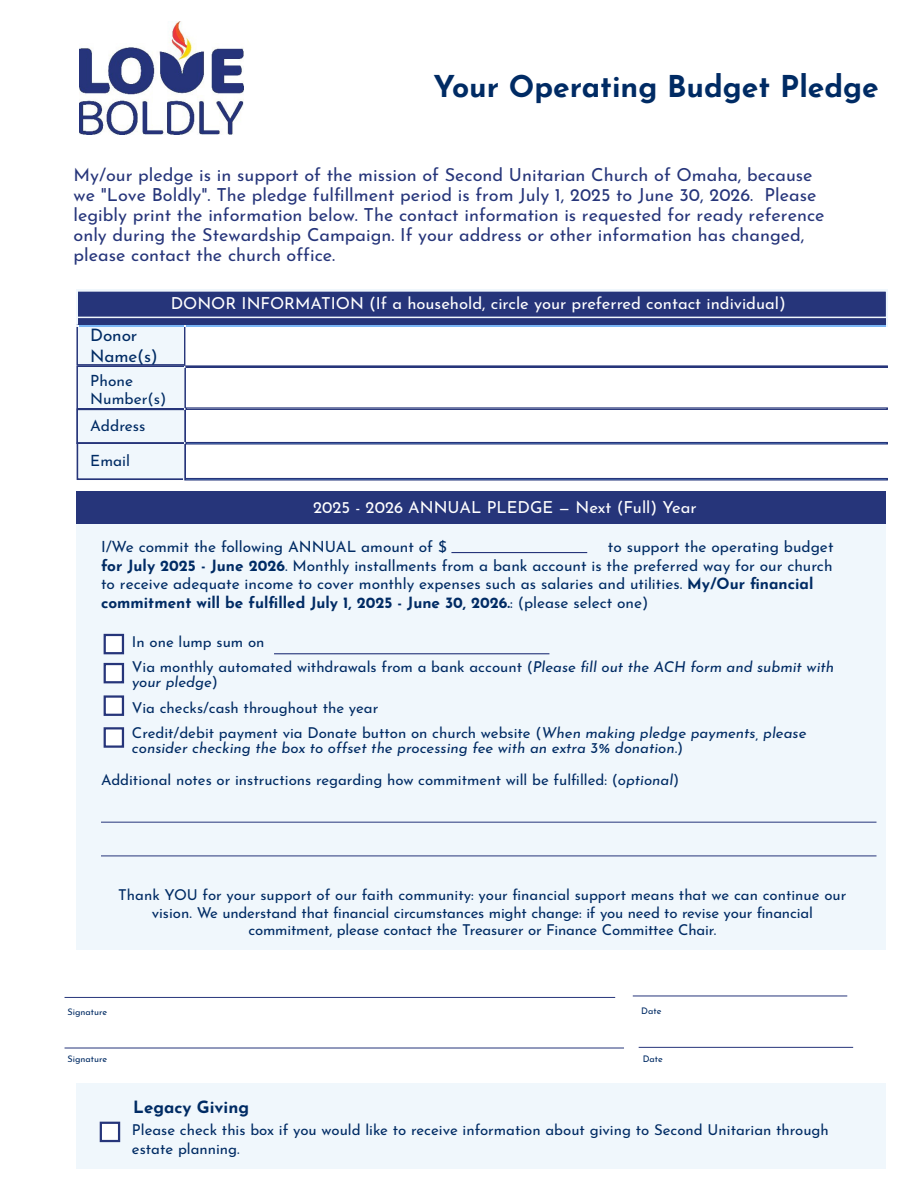
<style>
.page{position:relative;width:918px;height:1188px;background:#fff}
.page>*{position:absolute;margin:0;border:0;box-sizing:border-box;transform-origin:0 0}
.t1{font:700 30px "Josefin Sans";color:#002b64}
.t2{font:18px/20.2px "Josefin Sans";color:#26357a}
.t3{font:17.25px/20.5px "Josefin Sans";letter-spacing:-.01em;color:#002b64}
.t4{font:700 16.8px "Josefin Sans";color:#002b64}
.t5{font:16.5px "Josefin Sans";color:#fff}
.t6{font:15.45px/18.6px "Josefin Sans";color:#002b64}
.t7{font:15px/25.5px "Josefin Sans";color:#002b64}
.t8{font:italic 15px/31.5px "Josefin Sans";color:#002b64;text-align:right}
.t9{font:9.15px "Josefin Sans";color:#002b64}
.s1{font-weight:700}
.s2{font-style:italic}
.s3{font-style:normal}
</style>
<div class="page">
<div style="left:76px;top:491px;width:810px;height:34px;background:#26357a"></div>
<div style="left:76px;top:525px;width:810px;height:425px;background:#f0f7fc"></div>
<hr style="left:101px;top:822px;width:776px;height:1px;background:#26357a">
<hr style="left:101px;top:856px;width:776px;height:1px;background:#26357a">
<div style="left:76px;top:291px;width:811px;height:34px;background:linear-gradient(to right,#26357a,#26357a)"></div>
<div style="left:77px;top:291px;width:810px;height:26px;background:#26357a"></div>
<div style="left:76px;top:290px;width:811px;height:28px;border:2px solid #f0f7fc"></div>
<hr style="left:78px;top:289px;width:809px;height:2px;background:#f0f7fc">
<hr style="left:76px;top:291px;width:2px;height:34px;background:#f0f7fc">
<hr style="left:887px;top:291px;width:1px;height:34px;background:#f0f7fc">
<div style="left:77px;top:325px;width:108px;height:40px;background:#f0f7fc"></div>
<div style="left:77px;top:325px;width:108px;height:40px;border:1px solid #26357a"></div>
<div style="left:77px;top:409px;width:108px;height:34px;background:#f0f7fc"></div>
<div style="left:76px;top:409px;width:110px;height:35px;border:2px solid #26357a"></div>
<hr style="left:79px;top:325px;width:106px;height:2px;background:#7ab6f4">
<hr style="left:186px;top:325px;width:701px;height:2px;background:#7ab6f4">
<div style="left:77px;top:366px;width:108px;height:43px;background:#f0f7fc"></div>
<div style="left:77px;top:366px;width:109px;height:43px;border:1px solid #26357a"></div>
<div style="left:185px;top:365px;width:703px;height:3px;border:1px solid #26357a"></div>
<div style="left:77px;top:443px;width:108px;height:36px;background:#f0f7fc"></div>
<div style="left:77px;top:442px;width:109px;height:38px;border:2px solid #26357a"></div>
<div style="left:185px;top:407px;width:703px;height:3px;border:1px solid #26357a"></div>
<div style="left:185px;top:442px;width:703px;height:3px;border:1px solid #26357a"></div>
<div style="left:184px;top:478px;width:704px;height:3px;border:1px solid #26357a"></div>
<hr style="left:65px;top:997px;width:550px;height:1px;background:#26357a">
<hr style="left:633px;top:996px;width:214px;height:1px;background:#26357a">
<hr style="left:65px;top:1048px;width:559px;height:1px;background:#26357a">
<hr style="left:639px;top:1047px;width:214px;height:1px;background:#26357a">
<img style="left:79px;top:21px;width:165px;height:113px">
<div style="left:76px;top:1084px;width:810px;height:85px;background:#f0f7fc"></div>
<div style="left:101px;top:1123px;width:18px;height:18px;background:#fff"></div>
<div style="left:100px;top:1122px;width:20px;height:20px;border:2px solid #26357a"></div>
<div style="left:105px;top:635px;width:18px;height:18px;background:#fff"></div>
<div style="left:104px;top:634px;width:20px;height:20px;border:2px solid #26357a"></div>
<div style="left:105px;top:664px;width:18px;height:18px;background:#fff"></div>
<div style="left:104px;top:663px;width:20px;height:20px;border:2px solid #26357a"></div>
<div style="left:105px;top:697px;width:18px;height:18px;background:#fff"></div>
<div style="left:104px;top:695px;width:20px;height:21px;border:2px solid #26357a"></div>
<div style="left:105px;top:728px;width:18px;height:19px;background:#fff"></div>
<div style="left:104px;top:727px;width:20px;height:21px;border:2px solid #26357a"></div>
<hr style="left:274px;top:653px;width:275px;height:1px;background:#26357a">
<hr style="left:451px;top:552px;width:136px;height:1px;background:#26357a">
<h1 class="t1" style="left:434px;top:60px;width:447px">Your Operating Budget Pledge</h1>
<p class="t2" style="left:74px;top:162px;width:752px">My/our pledge is in support of the mission of Second Unitarian Church of Omaha, because we "Love Boldly". The pledge fulfillment period is from July 1, 2025 to June 30, 2026. Please legibly print the information below. The contact information is requested for ready reference only during the Stewardship Campaign. If your address or other information has changed, please contact the church office.</p>
<p class="t5" style="left:171px;top:290px;width:617px">DONOR INFORMATION (If a household, circle your preferred contact individual)</p>
<p class="t3" style="left:90px;top:323px;width:69px">Donor<br>Name(s)</p>
<p class="t6" style="left:90px;top:369px;width:78px">Phone<br>Number(s)</p>
<p class="t6" style="left:90px;top:414px;width:57px">Address</p>
<p class="t6" style="left:90px;top:449px;width:41px">Email</p>
<p class="t5" style="left:313px;top:493px;width:385px">2025 - 2026 ANNUAL PLEDGE — Next (Full) Year</p>
<p class="t6" style="left:101px;top:536px;width:347px">I/We commit the following ANNUAL amount of $</p>
<p class="t6" style="left:101px;top:536px;width:734px;text-indent:507px">to support the operating budget <span class="s1">for July 2025 - June 2026</span>. Monthly installments from a bank account is the preferred way for our church to receive adequate income to cover monthly expenses such as salaries and utilities. <span class="s1">My/Our financial commitment will be fulfilled July 1, 2025 - June 30, 2026.</span>: (please select one)</p>
<p class="t7" style="left:132px;top:627px;width:704px">In one lump sum on<br>Via monthly automated withdrawals from a bank account (<span class="s2">Please fill out the ACH form and submit with</span></p>
<p class="t7" style="left:132px;top:667px;width:676px"><span class="s2">your pledge</span>)<br>Via checks/cash throughout the year<br>Credit/debit payment via Donate button on church website (<span class="s2">When making pledge payments, please</span></p>
<p class="t8" style="left:101px;top:731px;width:584px">consider checking the box to offset the processing fee with an extra 3% donation.<span class="s3">)<br>Additional notes or instructions regarding how commitment will be fulfilled: (</span>optional<span class="s3">)</span></p>
<p class="t7" style="left:118px;top:884px;width:730px;line-height:17.4px;text-align:center">Thank YOU for your support of our faith community: your financial support means that we can continue our vision. We understand that financial circumstances might change: if you need to revise your financial commitment, please contact the Treasurer or Finance Committee Chair.</p>
<p class="t9" style="left:68px;top:1004px;width:41px">Signature</p>
<p class="t9" style="left:641px;top:1003px;width:22px">Date</p>
<p class="t9" style="left:67px;top:1051px;width:41px">Signature</p>
<p class="t9" style="left:643px;top:1051px;width:22px">Date</p>
<p class="t4" style="left:133px;top:1092px;width:117px">Legacy Giving</p>
<p class="t7" style="left:132px;top:1118px;width:698px;line-height:18.9px">Please check this box if you would like to receive information about giving to Second Unitarian through estate planning.</p>
</div>
